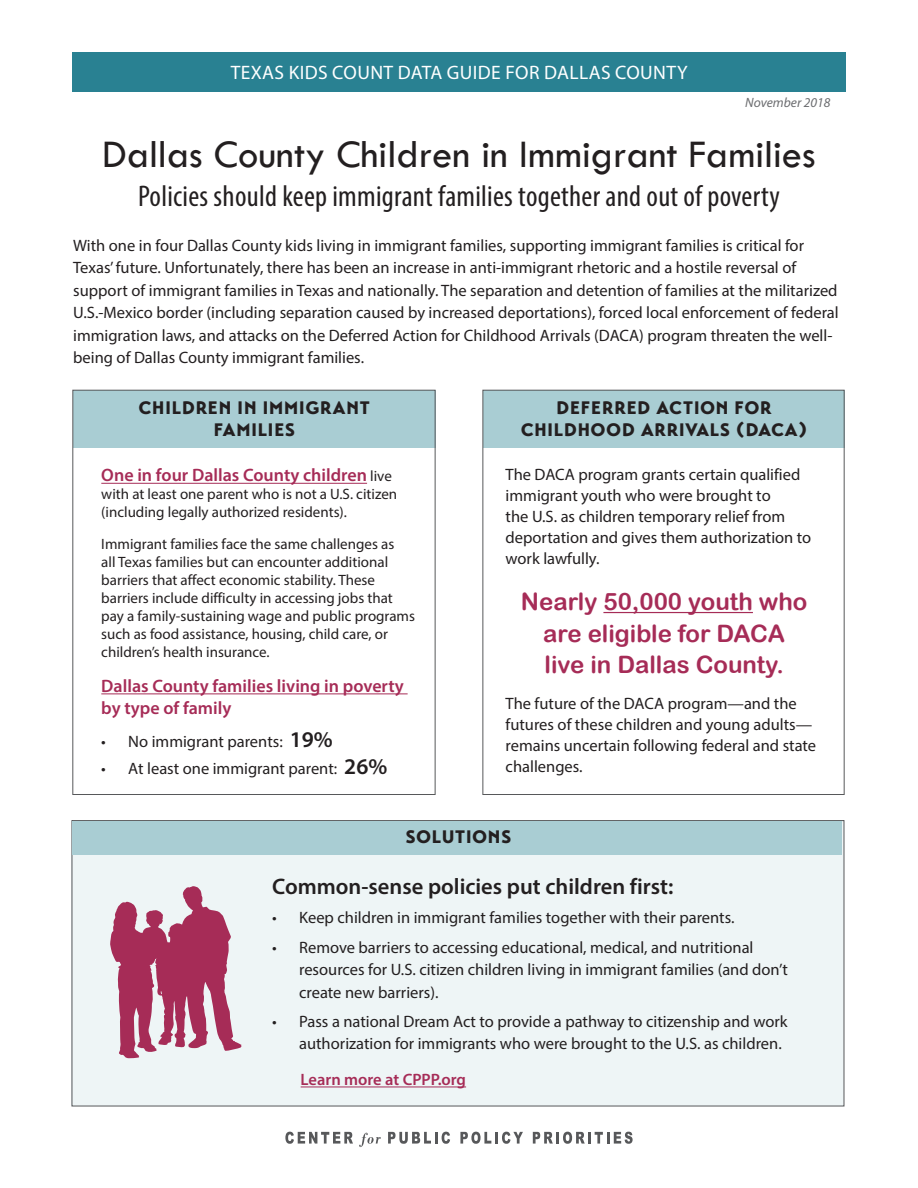
<style>
.page{position:relative;width:918px;height:1188px;background:#fff}
.page>*{position:absolute;margin:0;border:0;box-sizing:border-box;transform-origin:0 0}
.t1{font:40.5px "Tw Cen";color:#231f20}
.t2{font:condensed 30px "Myriad Pro";letter-spacing:.01em;color:#231f20}
.No_Spacing{font:24px/31.5px "Arial Rounded MT Bold";color:#a62c57;text-align:center}
.Body_Text{font:600 22.5px "Myriad Pro";color:#231f20}
.No_Spacing-2{font:19.5px "Myriad Pro";letter-spacing:.02em;color:#fff}
.No_Spacing-3{font:600 18px/21.6px "Myriad Pro";color:#a62c57}
.Body_Text-2{font:900 18px/21.6px "Transat";letter-spacing:.05em;color:#231f20;text-align:center}
.No_Spacing-4{font:16.5px/22.5px "Myriad Pro";color:#231f20}
.No_Spacing-5{font:600 16.5px "Myriad Pro";color:#a62c57}
.No_Spacing-6{font:15px/18px "Myriad Pro";color:#231f20}
.Body_Text-3{font:italic 13.5px "Myriad Pro";color:#6c6d70}
.s1{font-weight:400;font-size:15px;color:#231f20}
.s2{font-weight:600;font-size:22.5px}
</style>
<div class="page">
<div style="left:483px;top:390px;width:361px;height:57px;background:#a9cdd3"></div>
<div style="left:73px;top:390px;width:363px;height:57px;background:#a9cdd3"></div>
<div style="left:482px;top:390px;width:363px;height:405px;border:1px solid #57585a"></div>
<div style="left:72px;top:821px;width:772px;height:285px;background:#eef5f6"></div>
<div style="left:72px;top:821px;width:770px;height:34px;background:#a9cdd3"></div>
<div style="left:72px;top:390px;width:364px;height:405px;border:1px solid #57585a"></div>
<svg style="left:285px;top:1132px;width:68px;height:12px"></svg>
<svg style="left:359px;top:1133px;width:22px;height:14px"></svg>
<svg style="left:388px;top:1132px;width:62px;height:12px"></svg>
<svg style="left:460px;top:1132px;width:63px;height:12px"></svg>
<svg style="left:533px;top:1132px;width:100px;height:12px"></svg>
<div style="left:72px;top:53px;width:773px;height:39px;background:#298192"></div>
<hr style="left:301px;top:1087px;width:165px;height:1px;background:#a62c57">
<hr style="left:101px;top:483px;width:266px;height:1px;background:#a62c57">
<hr style="left:101px;top:693px;width:307px;height:1px;background:#a62c57">
<hr style="left:603px;top:612px;width:150px;height:1px;background:#a62c57">
<svg style="left:110px;top:886px;width:132px;height:172px"></svg>
<p class="No_Spacing-2" style="left:231px;top:61px;width:458px">TEXAS KIDS COUNT DATA GUIDE FOR DALLAS COUNTY</p>
<p class="Body_Text-3" style="left:745px;top:94px;width:87px">November 2018</p>
<p class="t1" style="left:102px;top:129px;width:715px">Dallas County Children in Immigrant Families</p>
<p class="t2" style="left:138px;top:178px;width:643px">Policies should keep immigrant families together and out of poverty</p>
<p class="No_Spacing-4" style="left:73px;top:234px;width:767px">With one in four Dallas County kids living in immigrant families, supporting immigrant families is critical for Texas’ future. Unfortunately, there has been an increase in anti-immigrant rhetoric and a hostile reversal of support of immigrant families in Texas and nationally. The separation and detention of families at the militarized U.S.-Mexico border (including separation caused by increased deportations), forced local enforcement of federal immigration laws, and attacks on the Deferred Action for Childhood Arrivals (DACA) program threaten the well&shy;being of Dallas County immigrant families.</p>
<p class="Body_Text-2" style="left:139px;top:397px;width:232px">CHILDREN IN IMMIGRANT<br>FAMILIES</p>
<p class="No_Spacing-3" style="left:101px;top:464px;width:292px">One in four Dallas County children <span class="s1">live</span></p>
<p class="No_Spacing-6" style="left:101px;top:485px;width:297px">with at least one parent who is not a U.S. citizen (including legally authorized residents).</p>
<p class="No_Spacing-6" style="left:101px;top:535px;width:315px">Immigrant families face the same challenges as<br>all Texas families but can encounter additional barriers that affect economic stability. These barriers include difficulty in accessing jobs that pay a family-sustaining wage and public programs such as food assistance, housing, child care, or children’s health insurance.</p>
<p class="No_Spacing-3" style="left:101px;top:675px;width:304px">Dallas County families living in poverty by type of family</p>
<p class="No_Spacing-4" style="left:101px;top:730px;width:233px">• No immigrant parents: <span class="s2">19%</span></p>
<p class="No_Spacing-4" style="left:101px;top:757px;width:287px">• At least one immigrant parent: <span class="s2">26%</span></p>
<p class="Body_Text-2" style="left:521px;top:397px;width:287px">DEFERRED ACTION FOR<br>CHILDHOOD ARRIVALS (DACA)</p>
<p class="No_Spacing-4" style="left:506px;top:463px;width:307px;line-height:21px">The DACA program grants certain qualified immigrant youth who were brought to<br>the U.S. as children temporary relief from deportation and gives them authorization to work lawfully.</p>
<p class="No_Spacing" style="left:521px;top:586px;width:288px">Nearly 50,000 youth who are eligible for DACA live in Dallas County.</p>
<p class="No_Spacing-4" style="left:506px;top:693px;width:312px;line-height:21px">The future of the DACA program—and the futures of these children and young adults— remains uncertain following federal and state challenges.</p>
<p class="Body_Text-2" style="left:406px;top:826px;width:107px">SOLUTIONS</p>
<p class="Body_Text" style="left:272px;top:872px;width:403px">Common-sense policies put children first:</p>
<p class="No_Spacing-4" style="left:272px;top:906px;width:464px">• Keep children in immigrant families together with their parents.</p>
<p class="No_Spacing-4" style="left:299px;top:936px;width:490px;text-indent:-27px">• Remove barriers to accessing educational, medical, and nutritional resources for U.S. citizen children living in immigrant families (and don’t create new barriers).</p>
<p class="No_Spacing-4" style="left:299px;top:1010px;width:490px;text-indent:-27px">• Pass a national Dream Act to provide a pathway to citizenship and work authorization for immigrants who were brought to the U.S. as children.</p>
<p class="No_Spacing-5" style="left:301px;top:1069px;width:167px">Learn more at CPPP.org</p>
</div>
